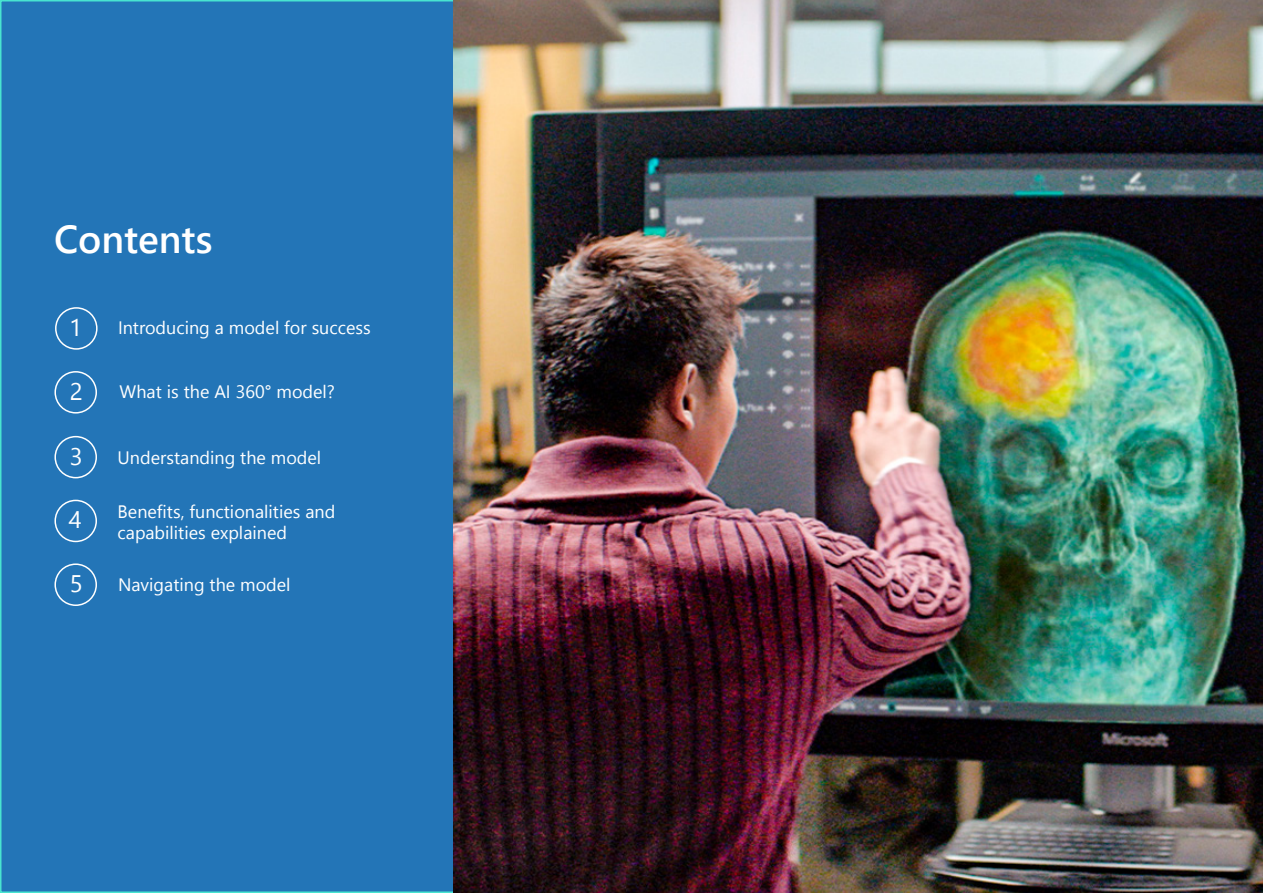
<style>
.page{position:relative;width:1263px;height:893px;background:#fff}
.page>*{position:absolute;margin:0;border:0;box-sizing:border-box;transform-origin:0 0}
.t1{font:600 39px "Segoe UI";color:#fff}
.t2{font:24px "Segoe UI";color:#fff}
.t3{font:18px/21px "Segoe UI";color:#fff}
</style>
<div class="page">
<div style="left:1px;top:1px;width:1261px;height:891px;background:#2375b7"></div>
<img style="left:453px;top:0;width:810px;height:893px">
<div style="left:55px;top:307px;width:43px;height:43px;border:2px solid #fff;border-radius:50%"></div>
<div style="left:54px;top:371px;width:43px;height:43px;border:2px solid #fff;border-radius:50%"></div>
<div style="left:54px;top:436px;width:43px;height:42px;border:2px solid #fff;border-radius:50%"></div>
<div style="left:54px;top:500px;width:43px;height:42px;border:2px solid #fff;border-radius:50%"></div>
<div style="left:54px;top:563px;width:43px;height:43px;border:2px solid #fff;border-radius:50%"></div>
<h1 class="t1" style="left:54px;top:210px;width:160px">Contents</h1>
<h2 class="t2" style="left:69px;top:309px;width:14px">1</h2>
<p class="t3" style="left:118px;top:317px;width:254px">Introducing a model for success</p>
<h2 class="t2" style="left:70px;top:373px;width:14px">2</h2>
<p class="t3" style="left:120px;top:381px;width:217px">What is the AI 360° model?</p>
<h2 class="t2" style="left:70px;top:438px;width:14px">3</h2>
<p class="t3" style="left:118px;top:446px;width:205px">Understanding the model</p>
<h2 class="t2" style="left:69px;top:502px;width:14px">4</h2>
<p class="t3" style="left:118px;top:501px;width:219px">Benefits, functionalities and capabilities explained</p>
<h2 class="t2" style="left:70px;top:565px;width:14px">5</h2>
<p class="t3" style="left:118px;top:573px;width:174px">Navigating the model</p>
</div>
